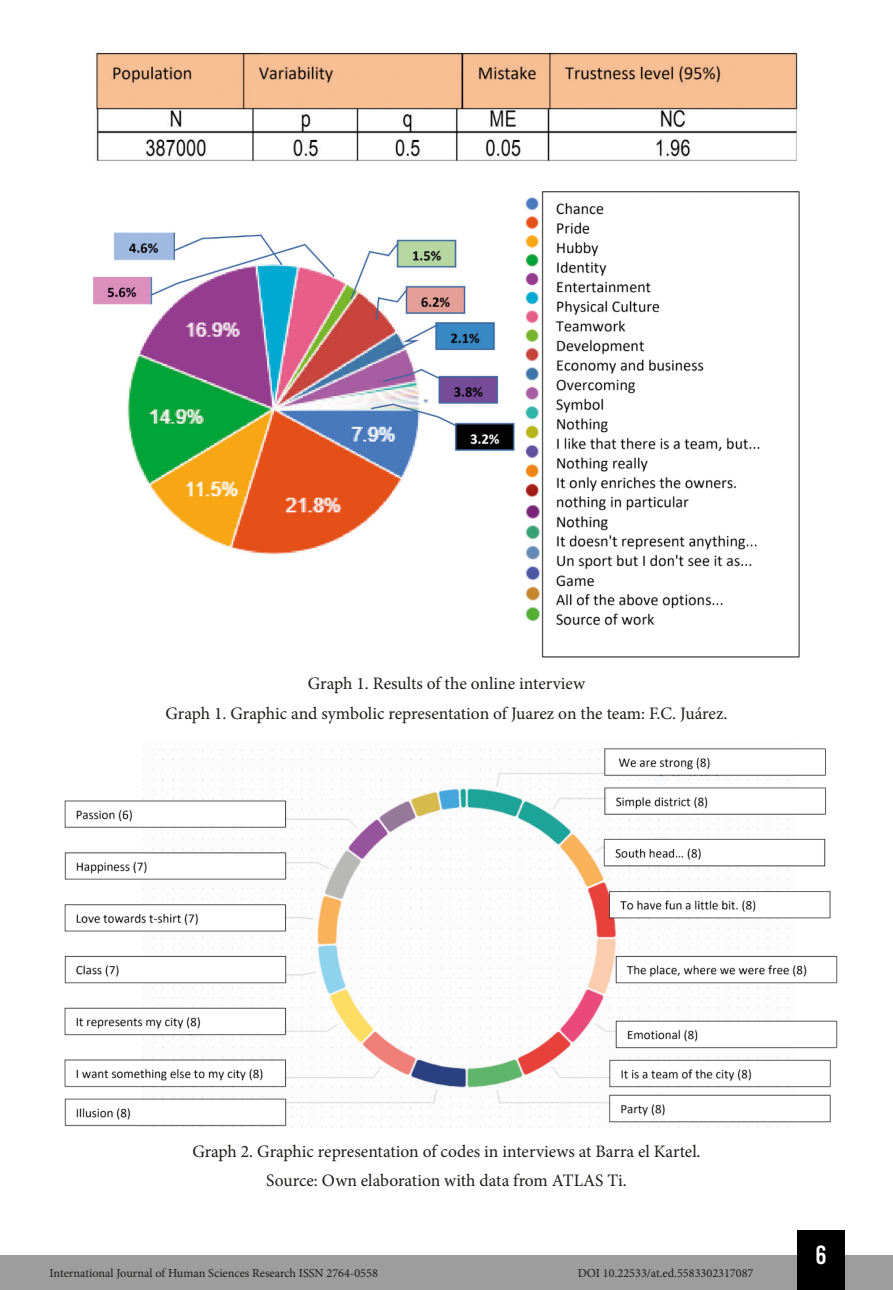
<style>
.page{position:relative;width:893px;height:1290px;background:#fff}
.page>*{position:absolute;margin:0;border:0;box-sizing:border-box;transform-origin:0 0}
.t1{font:26.25px "Bebas Kai";color:#fff}
.t2{font:17.5px/29.4px "Minion Pro";color:#1d1d1b;text-align:center}
.t3{font:12.25px "Minion Pro";color:#1d1d1b}
</style>
<div class="page">
<div style="left:0;top:1255px;width:893px;height:35px;background:#9d9d9d"></div>
<div style="left:797px;top:1230px;width:48px;height:60px;background:#000"></div>
<img style="left:96px;top:52px;width:702px;height:109px">
<img style="left:93px;top:232px;width:422px;height:323px">
<img style="left:525px;top:191px;width:275px;height:467px">
<img style="left:64px;top:748px;width:773px;height:379px">
<p class="t2" style="left:166px;top:669px;width:563px">Graph 1. Results of the online interview<br>Graph 1. Graphic and symbolic representation of Juarez on the team: F.C. Juárez.</p>
<p class="t2" style="left:192px;top:1136px;width:510px">Graph 2. Graphic representation of codes in interviews at Barra el Kartel.<br>Source: Own elaboration with data from ATLAS Ti.</p>
<p class="t3" style="left:50px;top:1265px;width:330px">International Journal of Human Sciences Research ISSN 2764-0558</p>
<p class="t3" style="left:578px;top:1265px;width:177px">DOI 10.22533/at.ed.5583302317087</p>
<h1 class="t1" style="left:815px;top:1241px;width:13px">6</h1>
</div>
